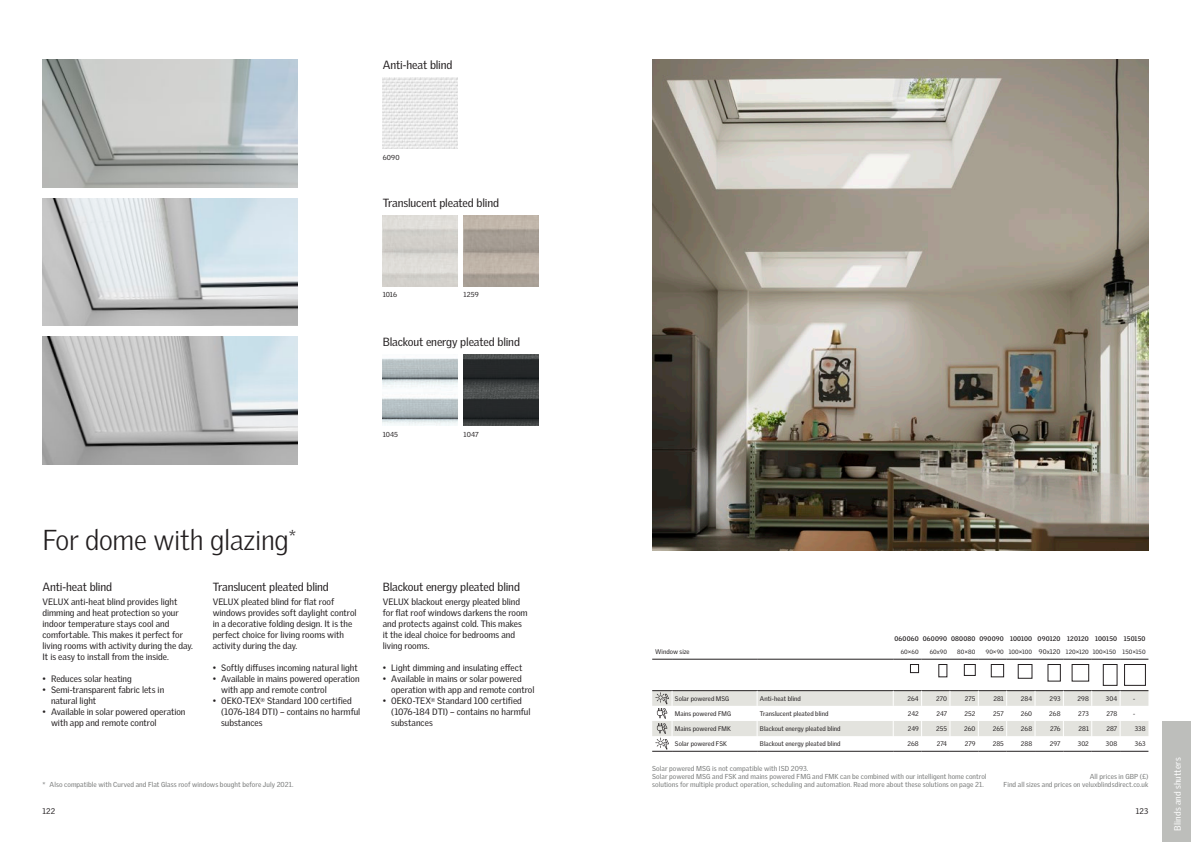
<style>
.page{position:relative;width:1191px;height:842px;background:#fff}
.page>*{position:absolute;margin:0;border:0;box-sizing:border-box;transform-origin:0 0}
.t1{font:300 28px "Velux Gothic";letter-spacing:-.01em;color:#231f20}
.t2{font:11.5px "Velux Gothic";letter-spacing:-.015em;color:#231f20}
.t3{font:9px/11px "Velux Gothic";color:#231f20}
.t4{font:9px "Velux Gothic";letter-spacing:.01em;color:#fff}
.t5{font:8px "Velux Gothic";letter-spacing:.015em;color:#231f20}
.t6{font:7px/8px "Velux Gothic";letter-spacing:.01em;color:#777978;text-align:right}
.t7{font:7px "Velux Gothic";letter-spacing:.005em;color:#231f20}
.t8{font:6.5px "Velux Gothic";letter-spacing:.01em;color:#231f20}
.t9{font:700 6.5px "Velux Gothic";letter-spacing:.025em;color:#231f20}
.t10{font:6px "Velux Gothic";letter-spacing:.02em;color:#231f20}
.s1{font-size:6.5px}
</style>
<div class="page">
<img style="left:43px;top:198px;width:255px;height:128px">
<img style="left:43px;top:60px;width:255px;height:127px">
<img style="left:43px;top:337px;width:255px;height:127px">
<img style="left:652px;top:60px;width:496px;height:490px">
<img style="left:383px;top:77px;width:75px;height:71px">
<img style="left:383px;top:358px;width:75px;height:67px">
<img style="left:463px;top:354px;width:76px;height:71px">
<svg style="left:652px;top:659px;width:20px;height:1px"></svg>
<hr style="left:672px;top:659px;width:85px;height:1px;background:#231f20">
<hr style="left:757px;top:659px;width:136px;height:1px;background:#231f20">
<svg style="left:893px;top:659px;width:255px;height:1px"></svg>
<div style="left:910px;top:664px;width:8px;height:9px;border:1px solid #231f20"></div>
<div style="left:964px;top:664px;width:11px;height:12px;border:1px solid #231f20"></div>
<div style="left:991px;top:664px;width:12px;height:13px;border:1px solid #231f20"></div>
<div style="left:1018px;top:664px;width:14px;height:14px;border:1px solid #231f20"></div>
<div style="left:1071px;top:664px;width:18px;height:17px;border:1px solid #231f20"></div>
<div style="left:1103px;top:664px;width:14px;height:21px;border:1px solid #231f20"></div>
<div style="left:1124px;top:664px;width:21px;height:21px;border:1px solid #231f20"></div>
<svg style="left:652px;top:690px;width:496px;height:62px"></svg>
<div style="left:1162px;top:722px;width:29px;height:120px;background:#bdbebb"></div>
<p class="t2" style="left:383px;top:58px;width:71px">Anti-heat blind</p>
<p class="t7" style="left:383px;top:153px;width:18px">6090</p>
<p class="t2" style="left:383px;top:196px;width:118px">Translucent pleated blind</p>
<p class="t7" style="left:383px;top:291px;width:16px">1016</p>
<p class="t7" style="left:463px;top:291px;width:17px">1259</p>
<p class="t2" style="left:383px;top:335px;width:139px">Blackout energy pleated blind</p>
<p class="t7" style="left:383px;top:430px;width:17px">1045</p>
<p class="t7" style="left:463px;top:430px;width:16px">1047</p>
<h1 class="t1" style="left:43px;top:524px;width:255px">For dome with glazing<sup>*</sup></h1>
<p class="t2" style="left:43px;top:580px;width:71px">Anti-heat blind</p>
<p class="t3" style="left:43px;top:597px;width:152px">VELUX anti-heat blind provides light dimming and heat protection so your indoor temperature stays cool and comfortable. This makes it perfect for living rooms with activity during the day.<br>It is easy to install from the inside.</p>
<p class="t3" style="left:43px;top:674px;width:91px">• Reduces solar heating</p>
<p class="t3" style="left:51px;top:685px;width:115px;text-indent:-9px">• Semi-transparent fabric lets in natural light</p>
<p class="t3" style="left:51px;top:707px;width:136px;text-indent:-9px">• Available in solar powered operation with app and remote control</p>
<p class="t2" style="left:213px;top:580px;width:118px">Translucent pleated blind</p>
<p class="t3" style="left:213px;top:597px;width:145px">VELUX pleated blind for flat roof windows provides soft daylight control in a decorative folding design. It is the perfect choice for living rooms with activity during the day.</p>
<p class="t3" style="left:213px;top:663px;width:147px">• Softly diffuses incoming natural light</p>
<p class="t3" style="left:221px;top:674px;width:140px;text-indent:-9px">• Available in mains powered operation with app and remote control</p>
<p class="t3" style="left:221px;top:696px;width:141px;text-indent:-9px">• OEKO-TEX<sup>®</sup> Standard 100 certified (1076-184 DTI) – contains no harmful substances</p>
<p class="t2" style="left:383px;top:580px;width:139px">Blackout energy pleated blind</p>
<p class="t3" style="left:383px;top:597px;width:146px">VELUX blackout energy pleated blind for flat roof windows darkens the room and protects against cold. This makes it the ideal choice for bedrooms and living rooms.</p>
<p class="t3" style="left:383px;top:663px;width:141px">• Light dimming and insulating effect</p>
<p class="t3" style="left:391px;top:674px;width:145px;text-indent:-9px">• Available in mains or solar powered operation with app and remote control</p>
<p class="t3" style="left:391px;top:696px;width:141px;text-indent:-9px">• OEKO-TEX<sup>®</sup> Standard 100 certified (1076-184 DTI) – contains no harmful substances</p>
<p class="t8" style="left:655px;top:648px;width:36px">Window size</p>
<p class="t9" style="left:894px;top:635px;width:253px">060060 060090 080080 090090 100100 090120 120120 100150 150150</p>
<p class="t10" style="left:900px;top:648px;width:20px">60×60</p>
<p class="t10" style="left:929px;top:648px;width:19px">60x90</p>
<p class="t10" style="left:957px;top:648px;width:20px">80×80</p>
<p class="t10" style="left:985px;top:648px;width:161px">90×90 100×100 <span class="s1">90x120</span> 120×120 100×150 150×150</p>
<p class="t8" style="left:675px;top:694px;width:56px">Solar powered MSG</p>
<p class="t8" style="left:760px;top:694px;width:43px">Anti-heat blind</p>
<p class="t8" style="left:907px;top:694px;width:13px">264</p>
<p class="t8" style="left:936px;top:694px;width:12px">270</p>
<p class="t8" style="left:965px;top:694px;width:12px">275</p>
<p class="t8" style="left:993px;top:694px;width:12px">281</p>
<p class="t8" style="left:1020px;top:694px;width:13px">284</p>
<p class="t8" style="left:1049px;top:694px;width:12px">293</p>
<p class="t8" style="left:1077px;top:694px;width:13px">298</p>
<p class="t8" style="left:1105px;top:694px;width:13px">304</p>
<p class="t8" style="left:1133px;top:694px;width:4px">-</p>
<p class="t8" style="left:675px;top:710px;width:58px">Mains powered FMG</p>
<p class="t8" style="left:760px;top:710px;width:70px">Translucent pleated blind</p>
<p class="t8" style="left:908px;top:710px;width:12px">242</p>
<p class="t8" style="left:936px;top:710px;width:12px">247</p>
<p class="t8" style="left:964px;top:710px;width:12px">252</p>
<p class="t8" style="left:993px;top:710px;width:12px">257</p>
<p class="t8" style="left:1020px;top:710px;width:13px">260</p>
<p class="t8" style="left:1049px;top:710px;width:13px">268</p>
<p class="t8" style="left:1078px;top:710px;width:12px">273</p>
<p class="t8" style="left:1106px;top:710px;width:12px">278</p>
<p class="t8" style="left:1133px;top:710px;width:4px">-</p>
<p class="t8" style="left:675px;top:725px;width:58px">Mains powered FMK</p>
<p class="t8" style="left:760px;top:725px;width:82px">Blackout energy pleated blind</p>
<p class="t8" style="left:908px;top:725px;width:12px">249</p>
<p class="t8" style="left:936px;top:725px;width:12px">255</p>
<p class="t8" style="left:964px;top:725px;width:13px">260</p>
<p class="t8" style="left:993px;top:725px;width:12px">265</p>
<p class="t8" style="left:1021px;top:725px;width:13px">268</p>
<p class="t8" style="left:1050px;top:725px;width:12px">276</p>
<p class="t8" style="left:1078px;top:725px;width:12px">281</p>
<p class="t8" style="left:1106px;top:725px;width:12px">287</p>
<p class="t8" style="left:1134px;top:725px;width:12px">338</p>
<p class="t8" style="left:675px;top:740px;width:54px">Solar powered FSK</p>
<p class="t8" style="left:760px;top:740px;width:82px">Blackout energy pleated blind</p>
<p class="t8" style="left:907px;top:740px;width:13px">268</p>
<p class="t8" style="left:936px;top:740px;width:12px">274</p>
<p class="t8" style="left:964px;top:740px;width:12px">279</p>
<p class="t8" style="left:992px;top:740px;width:13px">285</p>
<p class="t8" style="left:1020px;top:740px;width:13px">288</p>
<p class="t8" style="left:1049px;top:740px;width:12px">297</p>
<p class="t8" style="left:1077px;top:740px;width:13px">302</p>
<p class="t8" style="left:1105px;top:740px;width:13px">308</p>
<p class="t8" style="left:1134px;top:740px;width:12px">363</p>
<p class="t6" style="left:652px;top:764px;width:336px;text-align:left">Solar powered MSG is not compatible with ISD 2093.<br>Solar powered MSG and FSK and mains powered FMG and FMK can be combined with our intelligent home control</p>
<p class="t6" style="left:43px;top:780px;width:252px">* Also compatible with Curved and Flat Glass roof windows bought before July 2021.</p>
<p class="t6" style="left:652px;top:780px;width:333px">solutions for multiple product operation, scheduling and automation. Read more about these solutions on page 21.</p>
<p class="t6" style="left:1003px;top:772px;width:146px">All prices in GBP (£)<br>Find all sizes and prices on veluxblindsdirect.co.uk</p>
<p class="t5" style="left:43px;top:806px;width:14px">122</p>
<p class="t5" style="left:1135px;top:806px;width:14px">123</p>
<p class="t4" style="left:1172px;top:831px;width:74px;rotate:-90deg">Blinds and shutters</p>
</div>
